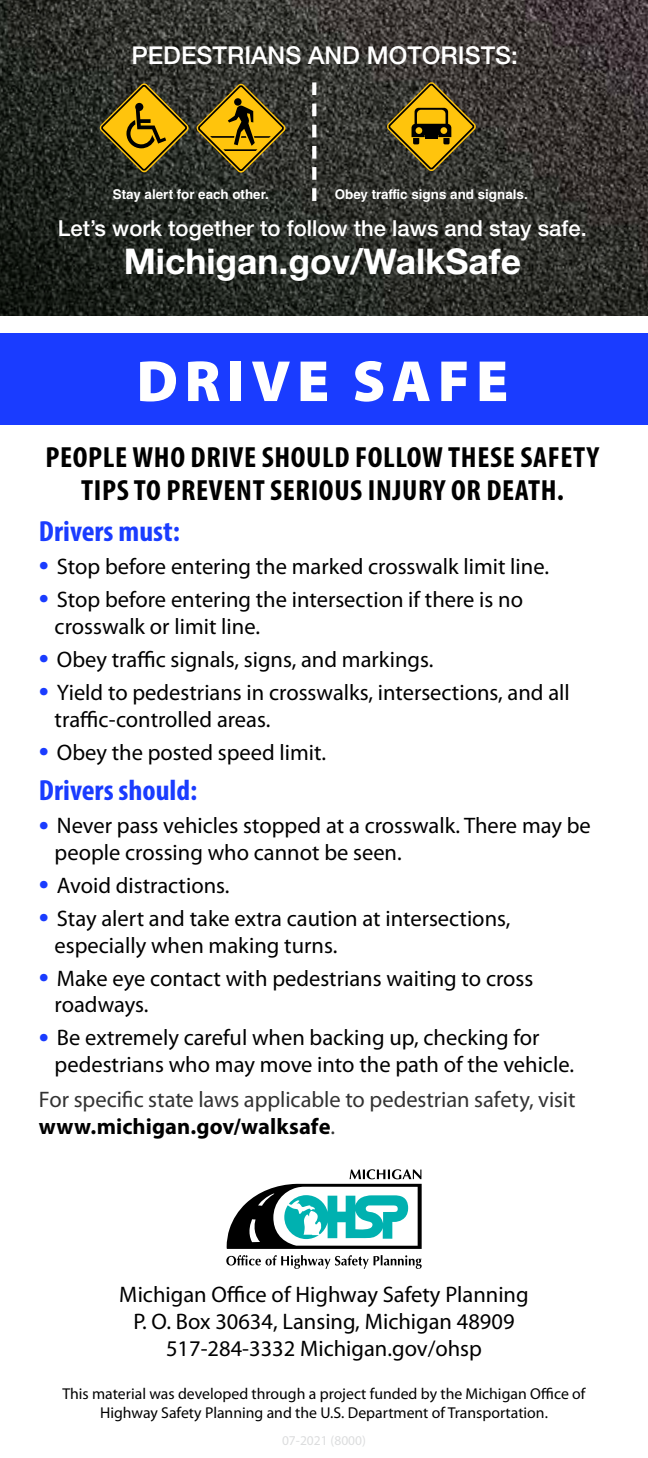
<style>
.page{position:relative;width:648px;height:1458px;background:#fff}
.page>*{position:absolute;margin:0;border:0;box-sizing:border-box;transform-origin:0 0}
.t1{font:900 58.5px "Myriad Pro";letter-spacing:.11em;color:#fff}
.t2{font:700 35.55px "Helvetica Neue LT Std";color:#fff}
.t3{font:700 condensed 29.25px/33.8px "Myriad Pro";letter-spacing:.02em;color:#000;text-align:center;scale:1.05 1}
.t4{font:700 condensed 29.25px "Myriad Pro";color:#1a3cff;scale:1.05 1}
.t5{font:500 24.53px "Helvetica Neue LT Std";color:#fff}
.t6{font:22.5px/26.6px "Myriad Pro";color:#000}
.t7{font:22.5px/27px "Myriad Pro";letter-spacing:-.005em;color:#333}
.t8{font:500 22.05px "Helvetica Neue LT Std";color:#fff}
.t9{font:15.75px/18.9px "Myriad Pro";color:#000;text-align:center}
.t10{font:700 13.5px "Helvetica LT Std";color:#fff}
.t11{font:13.5px "Myriad Pro";color:#dcddde}
.s1{font-size:36px;color:#1a3cff}
.s2{font-weight:700;color:#000}
</style>
<div class="page">
<svg style="left:226px;top:1169px;width:196px;height:100px"></svg>
<img style="left:0;top:0;width:648px;height:315px">
<svg style="left:196px;top:83px;width:90px;height:90px;background:#7d671b"></svg>
<svg style="left:387px;top:82px;width:89px;height:89px;background:#7f671c"></svg>
<svg style="left:312px;top:82px;width:4px;height:119px"></svg>
<svg style="left:99px;top:83px;width:90px;height:89px;background:#7f6819"></svg>
<div style="left:0;top:334px;width:648px;height:91px;background:#1a3cff"></div>
<p class="t5" style="left:131px;top:40px;width:388px">PEDESTRIANS AND MOTORISTS:</p>
<p class="t10" style="left:113px;top:186px;width:158px">Stay alert for each other.</p>
<p class="t10" style="left:335px;top:186px;width:195px">Obey traffic signs and signals.</p>
<p class="t8" style="left:58px;top:215px;width:531px">Let’s work together to follow the laws and stay safe.</p>
<h2 class="t2" style="left:124px;top:239px;width:399px">Michigan.gov/WalkSafe</h2>
<h1 class="t1" style="left:136px;top:342px;width:373px">DRIVE SAFE</h1>
<h3 class="t3" style="left:46px;top:439px;width:529px">PEOPLE WHO DRIVE SHOULD FOLLOW THESE SAFETY<br>TIPS TO PREVENT SERIOUS INJURY OR DEATH.</h3>
<h3 class="t4" style="left:39px;top:513px;width:136px">Drivers must:</h3>
<p class="t6" style="left:39px;top:553px;width:512px"><span class="s1">•</span> Stop before entering the marked crosswalk limit line.</p>
<p class="t6" style="left:55px;top:586px;width:470px;text-indent:-16px"><span class="s1">•</span> Stop before entering the intersection if there is no crosswalk or limit line.</p>
<p class="t6" style="left:39px;top:646px;width:396px"><span class="s1">•</span> Obey traffic signals, signs, and markings.</p>
<p class="t6" style="left:55px;top:679px;width:517px;text-indent:-16px"><span class="s1">•</span> Yield to pedestrians in crosswalks, intersections, and all traffic-controlled areas.</p>
<p class="t6" style="left:39px;top:739px;width:289px"><span class="s1">•</span> Obey the posted speed limit.</p>
<h3 class="t4" style="left:39px;top:772px;width:152px">Drivers should:</h3>
<p class="t6" style="left:55px;top:812px;width:538px;text-indent:-16px"><span class="s1">•</span> Never pass vehicles stopped at a crosswalk. There may be people crossing who cannot be seen.</p>
<p class="t6" style="left:39px;top:872px;width:192px"><span class="s1">•</span> Avoid distractions.</p>
<p class="t6" style="left:55px;top:905px;width:457px;text-indent:-16px"><span class="s1">•</span> Stay alert and take extra caution at intersections, especially when making turns.</p>
<p class="t6" style="left:55px;top:965px;width:480px;text-indent:-16px"><span class="s1">•</span> Make eye contact with pedestrians waiting to cross roadways.</p>
<p class="t6" style="left:55px;top:1024px;width:521px;text-indent:-16px"><span class="s1">•</span> Be extremely careful when backing up, checking for pedestrians who may move into the path of the vehicle.</p>
<p class="t7" style="left:39px;top:1086px;width:538px">For specific state laws applicable to pedestrian safety, visit <span class="s2">www.michigan.gov/walksafe</span>.</p>
<p class="t6" style="left:119px;top:1281px;width:411px;text-align:center">Michigan Office of Highway Safety Planning<br>P. O. Box 30634, Lansing, Michigan 48909<br>517-284-3332 Michigan.gov/ohsp</p>
<p class="t9" style="left:62px;top:1384px;width:525px">This material was developed through a project funded by the Michigan Office of<br>Highway Safety Planning and the U.S. Department of Transportation.</p>
<p class="t11" style="left:282px;top:1432px;width:85px">07-2021 (8000)</p>
</div>
